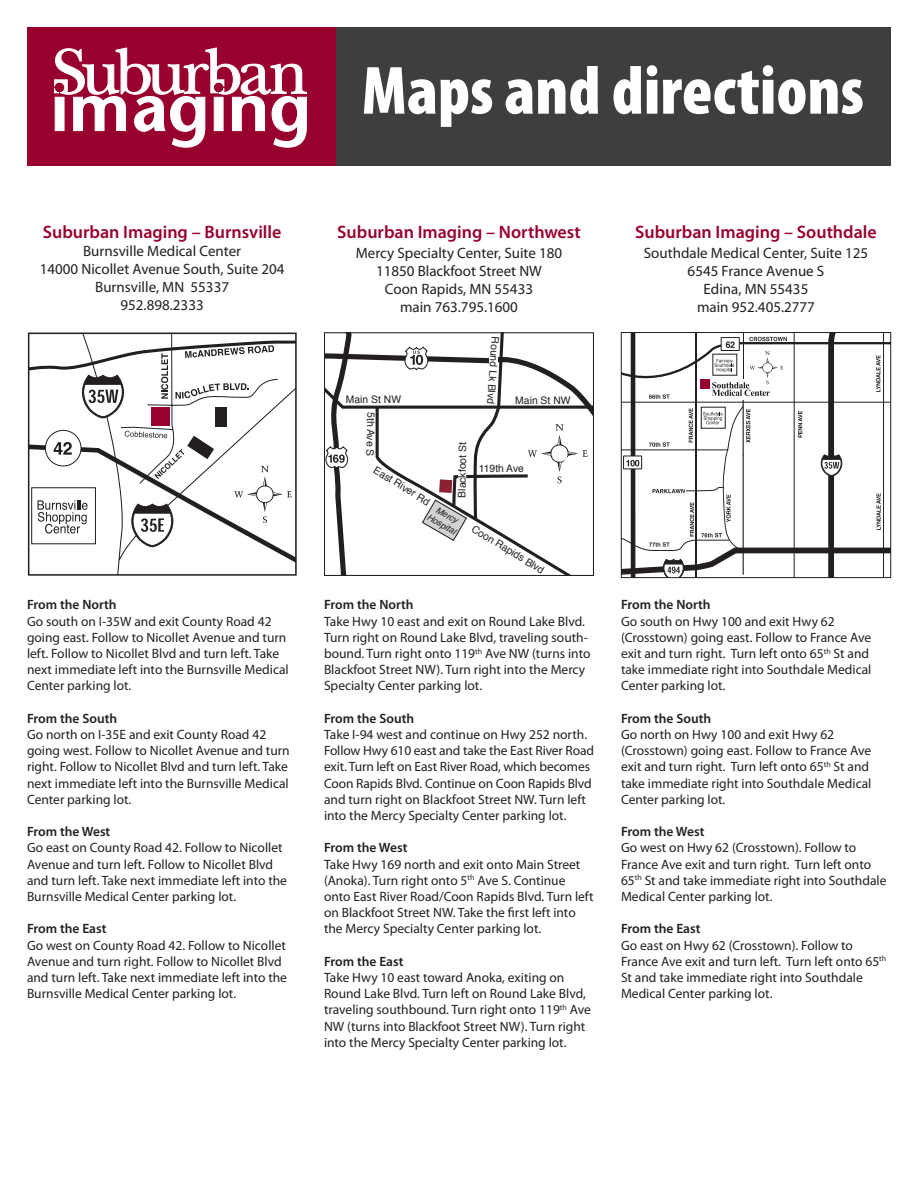
<style>
.page{position:relative;width:918px;height:1188px;background:#fff}
.page>*{position:absolute;margin:0;border:0;box-sizing:border-box;transform-origin:0 0}
.t1{font:900 condensed 68.85px "Myriad Pro";color:#fff}
.t2{font:600 18px "Myriad Pro";color:#98012d}
.t3{font:15px/18px "Myriad Pro";color:#231f20;text-align:center}
.t4{font:13.5px/16.2px "Myriad Pro";color:#231f20}
.t5{font:600 13.5px "Myriad Pro";color:#231f20}
.t6{font:10.35px "Helvetica";letter-spacing:-.01em;color:#231f20}
.t7{font:italic 8.85px/10.6px "Helvetica";color:#231f20;text-align:center}
</style>
<div class="page">
<svg style="left:326px;top:334px;width:266px;height:240px"></svg>
<div style="left:324px;top:332px;width:270px;height:244px;border:1px solid #231f20"></div>
<svg style="left:623px;top:334px;width:266px;height:242px"></svg>
<div style="left:621px;top:332px;width:270px;height:246px;border:1px solid #231f20"></div>
<div style="left:335px;top:27px;width:556px;height:138px;background:#3e3e3f"></div>
<div style="left:27px;top:27px;width:308px;height:138px;background:#98012d"></div>
<svg style="left:54px;top:48px;width:253px;height:99px"></svg>
<svg style="left:31px;top:336px;width:263px;height:237px"></svg>
<div style="left:28px;top:333px;width:269px;height:243px;border:2px solid #231f20"></div>
<h1 class="t1" style="left:362px;top:47px;width:504px">Maps and directions</h1>
<h2 class="t2" style="left:43px;top:221px;width:240px">Suburban Imaging – Burnsville</h2>
<p class="t3" style="left:40px;top:242px;width:246px">Burnsville Medical Center<br>14000 Nicollet Avenue South, Suite 204<br>Burnsville, MN 55337<br>952.898.2333</p>
<p class="t5" style="left:27px;top:596px;width:91px">From the North</p>
<p class="t4" style="left:27px;top:613px;width:263px">Go south on I-35W and exit County Road 42 going east. Follow to Nicollet Avenue and turn left. Follow to Nicollet Blvd and turn left. Take next immediate left into the Burnsville Medical Center parking lot.</p>
<p class="t5" style="left:27px;top:710px;width:92px">From the South</p>
<p class="t4" style="left:27px;top:726px;width:264px">Go north on I-35E and exit County Road 42 going west. Follow to Nicollet Avenue and turn right. Follow to Nicollet Blvd and turn left. Take next immediate left into the Burnsville Medical Center parking lot.</p>
<p class="t5" style="left:27px;top:823px;width:85px">From the West</p>
<p class="t4" style="left:27px;top:840px;width:262px">Go east on County Road 42. Follow to Nicollet Avenue and turn left. Follow to Nicollet Blvd and turn left. Take next immediate left into the Burnsville Medical Center parking lot.</p>
<p class="t5" style="left:27px;top:920px;width:81px">From the East</p>
<p class="t4" style="left:27px;top:937px;width:262px">Go west on County Road 42. Follow to Nicollet Avenue and turn right. Follow to Nicollet Blvd and turn left. Take next immediate left into the Burnsville Medical Center parking lot.</p>
<h2 class="t2" style="left:337px;top:221px;width:245px">Suburban Imaging – Northwest</h2>
<p class="t3" style="left:356px;top:243px;width:208px">Mercy Specialty Center, Suite 180<br>11850 Blackfoot Street NW<br>Coon Rapids, MN 55433<br>main 763.795.1600</p>
<p class="t6" style="left:504px;top:337px;width:69px;rotate:94deg">Round Lk Blvd</p>
<p class="t6" style="left:346px;top:390px;width:57px">Main St NW</p>
<p class="t6" style="left:515px;top:391px;width:57px">Main St NW</p>
<p class="t6" style="left:380px;top:412px;width:46px;rotate:91deg">5th Ave S</p>
<p class="t6" style="left:453px;top:497px;width:57px;rotate:-89deg">Blackfoot St</p>
<p class="t6" style="left:479px;top:460px;width:47px">119th Ave</p>
<p class="t6" style="left:379px;top:461px;width:65px;rotate:32deg">East River Rd</p>
<p class="t7" style="left:436px;top:502px;width:33px;rotate:30deg">Mercy<br>Hospital</p>
<p class="t6" style="left:478px;top:520px;width:84px;rotate:32deg">Coon Rapids Blvd</p>
<p class="t5" style="left:324px;top:596px;width:91px">From the North</p>
<p class="t4" style="left:324px;top:613px;width:268px">Take Hwy 10 east and exit on Round Lake Blvd.<br>Turn right on Round Lake Blvd, traveling south&shy;bound. Turn right onto 119<sup>th</sup> Ave NW (turns into Blackfoot Street NW). Turn right into the Mercy Specialty Center parking lot.</p>
<p class="t5" style="left:324px;top:710px;width:92px">From the South</p>
<p class="t4" style="left:324px;top:726px;width:272px">Take I-94 west and continue on Hwy 252 north.<br>Follow Hwy 610 east and take the East River Road exit. Turn left on East River Road, which becomes Coon Rapids Blvd. Continue on Coon Rapids Blvd and turn right on Blackfoot Street NW. Turn left into the Mercy Specialty Center parking lot.</p>
<p class="t5" style="left:324px;top:839px;width:85px">From the West</p>
<p class="t4" style="left:324px;top:856px;width:271px">Take Hwy 169 north and exit onto Main Street (Anoka). Turn right onto 5<sup>th</sup> Ave S. Continue onto East River Road/Coon Rapids Blvd. Turn left on Blackfoot Street NW. Take the first left into the Mercy Specialty Center parking lot.</p>
<p class="t5" style="left:324px;top:953px;width:81px">From the East</p>
<p class="t4" style="left:324px;top:969px;width:268px">Take Hwy 10 east toward Anoka, exiting on Round Lake Blvd. Turn left on Round Lake Blvd, traveling southbound. Turn right onto 119<sup>th</sup> Ave NW (turns into Blackfoot Street NW). Turn right into the Mercy Specialty Center parking lot.</p>
<h2 class="t2" style="left:635px;top:221px;width:243px">Suburban Imaging – Southdale</h2>
<p class="t3" style="left:644px;top:243px;width:226px">Southdale Medical Center, Suite 125<br>6545 France Avenue S<br>Edina, MN 55435<br>main 952.405.2777</p>
<p class="t5" style="left:621px;top:596px;width:91px">From the North</p>
<p class="t4" style="left:621px;top:613px;width:252px">Go south on Hwy 100 and exit Hwy 62 (Crosstown) going east. Follow to France Ave exit and turn right. Turn left onto 65<sup>th</sup> St and take immediate right into Southdale Medical Center parking lot.</p>
<p class="t5" style="left:621px;top:710px;width:92px">From the South</p>
<p class="t4" style="left:621px;top:726px;width:252px">Go north on Hwy 100 and exit Hwy 62 (Crosstown) going east. Follow to France Ave exit and turn right. Turn left onto 65<sup>th</sup> St and take immediate right into Southdale Medical Center parking lot.</p>
<p class="t5" style="left:621px;top:823px;width:85px">From the West</p>
<p class="t4" style="left:621px;top:840px;width:267px">Go west on Hwy 62 (Crosstown). Follow to France Ave exit and turn right. Turn left onto 65<sup>th</sup> St and take immediate right into Southdale Medical Center parking lot.</p>
<p class="t5" style="left:621px;top:920px;width:81px">From the East</p>
<p class="t4" style="left:621px;top:937px;width:267px">Go east on Hwy 62 (Crosstown). Follow to France Ave exit and turn left. Turn left onto 65<sup>th </sup>St and take immediate right into Southdale Medical Center parking lot.</p>
</div>
